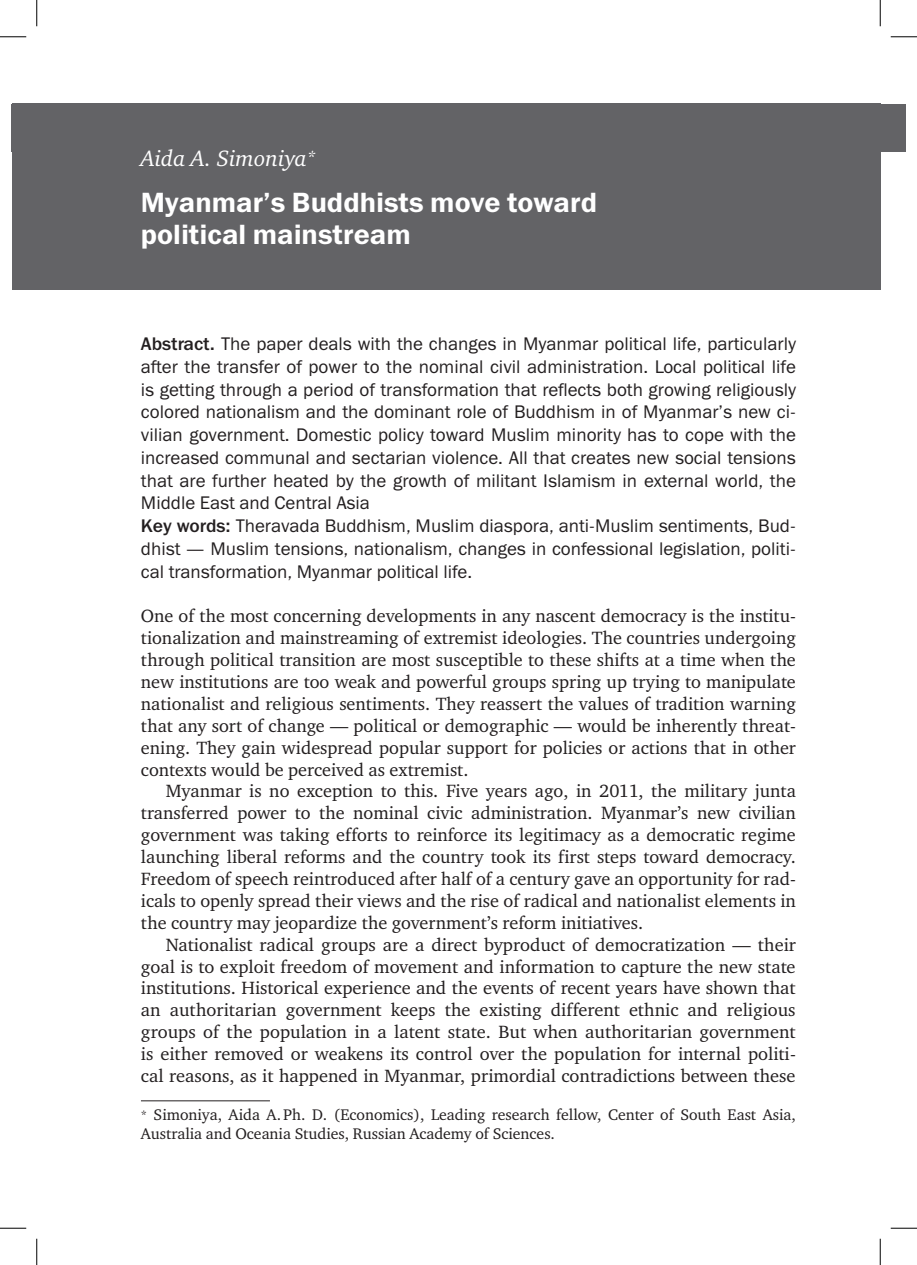
<style>
.page{position:relative;width:917px;height:1265px;background:#fff}
.page>*{position:absolute;margin:0;border:0;box-sizing:border-box;transform-origin:0 0}
.t1{font:28px/31.5px "Franklin Gothic Demi C";color:#fff}
.t2{font:italic 22.75px "Charter C";color:#fff}
.t3{font:18.38px/22.8px "Franklin Gothic Book C";color:#231f20}
.t4{font:18.2px/21.9px "Charter C";color:#231f20;text-align:justify}
.t5{font:15.75px/18.4px "Charter C";color:#231f20}
.s1{font-family:"Franklin Gothic Medium C"}
.s2{font-size:12.25px}
</style>
<div class="page">
<div style="left:12px;top:104px;width:893px;height:48px;background:#636366"></div>
<div style="left:12px;top:104px;width:868px;height:186px;background:#636366"></div>
<hr style="left:141px;top:1100px;width:129px;height:1px;background:#231f20">
<svg style="left:0;top:36px;width:26px;height:1px"></svg>
<svg style="left:891px;top:36px;width:26px;height:1px"></svg>
<svg style="left:0;top:1227px;width:26px;height:1px"></svg>
<svg style="left:891px;top:1227px;width:26px;height:1px"></svg>
<svg style="left:36px;top:0;width:1px;height:26px"></svg>
<svg style="left:36px;top:1238px;width:1px;height:26px"></svg>
<svg style="left:880px;top:0;width:1px;height:26px"></svg>
<svg style="left:880px;top:1238px;width:1px;height:26px"></svg>
<p class="t2" style="left:141px;top:146px;width:176px">Aida A. Simoniya<sup>*</sup></p>
<h1 class="t1" style="left:141px;top:186px;width:458px">Myanmar’s Buddhists move toward political mainstream</h1>
<p class="t3" style="left:141px;top:332px;width:656px"><span class="s1">Abstract.</span> The paper deals with the changes in Myanmar political life, particularly after the transfer of power to the nominal civil administration. Local political life is getting through a period of transformation that reflects both growing religiously colored nationalism and the dominant role of Buddhism in of Myanmar’s new ci&shy;vilian government. Domestic policy toward Muslim minority has to cope with the increased communal and sectarian violence. All that creates new social tensions that are further heated by the growth of militant Islamism in external world, the Middle East and Central Asia<br><span class="s1">Key words:</span> Theravada Buddhism, Muslim diaspora, anti-Muslim sentiments, Bud&shy;dhist — Muslim tensions, nationalism, changes in confessional legislation, politi&shy;cal transformation, Myanmar political life.</p>
<p class="t4" style="left:141px;top:605px;width:656px">One of the most concerning developments in any nascent democracy is the institu&shy;tionalization and mainstreaming of extremist ideologies. The countries undergoing through political transition are most susceptible to these shifts at a time when the new institutions are too weak and powerful groups spring up trying to manipulate nationalist and religious sentiments. They reassert the values of tradition warning that any sort of change — political or demographic — would be inherently threat&shy;ening. They gain widespread popular support for policies or actions that in other contexts would be perceived as extremist.</p>
<p class="t4" style="left:141px;top:780px;width:656px;text-indent:25px">Myanmar is no exception to this. Five years ago, in 2011, the military junta transferred power to the nominal civic administration. Myanmar’s new civilian government was taking efforts to reinforce its legitimacy as a democratic regime launching liberal reforms and the country took its first steps toward democracy.<br>Freedom of speech reintroduced after half of a century gave an opportunity for rad&shy;icals to openly spread their views and the rise of radical and nationalist elements in the country may jeopardize the government’s reform initiatives.</p>
<p class="t4" style="left:141px;top:933px;width:656px;text-indent:25px">Nationalist radical groups are a direct byproduct of democratization — their goal is to exploit freedom of movement and information to capture the new state institutions. Historical experience and the events of recent years have shown that an authoritarian government keeps the existing different ethnic and religious groups of the population in a latent state. But when authoritarian government is either removed or weakens its control over the population for internal politi&shy;cal reasons, as it happened in Myanmar, primordial contradictions between these</p>
<p class="t5" style="left:141px;top:1105px;width:656px"><span class="s2">*</span> Simoniya, Aida A.Ph. D. (Economics), Leading research fellow, Center of South East Asia,<br>Australia and Oceania Studies, Russian Academy of Sciences.</p>
</div>
